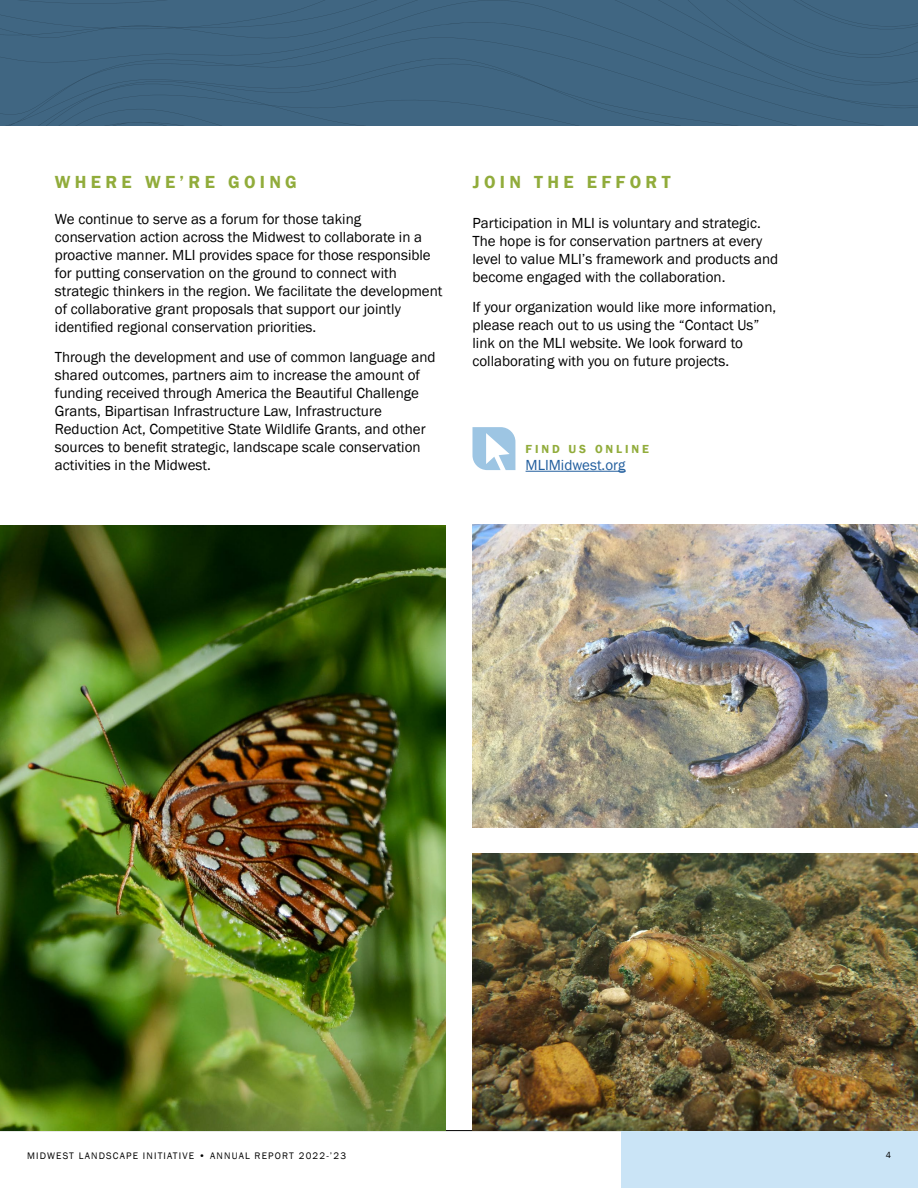
<style>
.page{position:relative;width:918px;height:1188px;background:#fff}
.page>*{position:absolute;margin:0;border:0;box-sizing:border-box;transform-origin:0 0}
.t1{font:600 18px "Franklin Gothic";letter-spacing:.24em;color:#91ac3b}
.t2{font:15px/18px "Franklin Gothic";color:#000}
.t3{font:15px "Franklin Gothic";color:#215e9e}
.t4{font:600 12px "Franklin Gothic";letter-spacing:.24em;color:#91ac3b}
.t5{font:9.75px "Franklin Gothic";letter-spacing:.12em;color:#000}
.t6{font:9px "Franklin Gothic";color:#000}
</style>
<div class="page">
<div style="left:621px;top:1130px;width:297px;height:58px;background:#cae4f6"></div>
<hr style="left:0;top:1130px;width:621px;height:1px;background:#000">
<img style="left:0;top:525px;width:446px;height:605px">
<img style="left:472px;top:853px;width:446px;height:278px">
<svg style="left:0;top:0;width:918px;height:3px;background:#3f6581"></svg>
<div style="left:0;top:3px;width:918px;height:38px;background:#406682"></div>
<div style="left:0;top:41px;width:918px;height:29px;background:#406682"></div>
<div style="left:0;top:70px;width:918px;height:52px;background:#406682"></div>
<svg style="left:0;top:122px;width:918px;height:4px;background:#3f6580"></svg>
<img style="left:472px;top:525px;width:446px;height:303px">
<hr style="left:526px;top:471px;width:99px;height:1px;background:#215e9e">
<svg style="left:472px;top:427px;width:43px;height:43px"></svg>
<p class="t1" style="left:55px;top:171px;width:243px">WHERE WE’RE GOING</p>
<p class="t2" style="left:55px;top:210px;width:389px">We continue to serve as a forum for those taking conservation action across the Midwest to collaborate in a proactive manner. MLI provides space for those responsible for putting conservation on the ground to connect with strategic thinkers in the region. We facilitate the development of collaborative grant proposals that support our jointly identified regional conservation priorities.</p>
<p class="t2" style="left:55px;top:348px;width:382px">Through the development and use of common language and shared outcomes, partners aim to increase the amount of funding received through America the Beautiful Challenge Grants, Bipartisan Infrastructure Law, Infrastructure Reduction Act, Competitive State Wildlife Grants, and other sources to benefit strategic, landscape scale conservation activities in the Midwest.</p>
<p class="t1" style="left:473px;top:171px;width:199px">JOIN THE EFFORT</p>
<p class="t2" style="left:472px;top:215px;width:307px">Participation in MLI is voluntary and strategic.<br>The hope is for conservation partners at every level to value MLI’s framework and products and become engaged with the collaboration.</p>
<p class="t2" style="left:472px;top:299px;width:305px">If your organization would like more information, please reach out to us using the “Contact Us” link on the MLI website. We look forward to collaborating with you on future projects.</p>
<p class="t4" style="left:526px;top:441px;width:125px">FIND US ONLINE</p>
<p class="t3" style="left:526px;top:456px;width:101px">MLIMidwest.org</p>
<p class="t5" style="left:27px;top:1149px;width:321px">MIDWEST LANDSCAPE INITIATIVE • ANNUAL REPORT 2022-’23</p>
<p class="t6" style="left:886px;top:1149px;width:7px">4</p>
</div>
